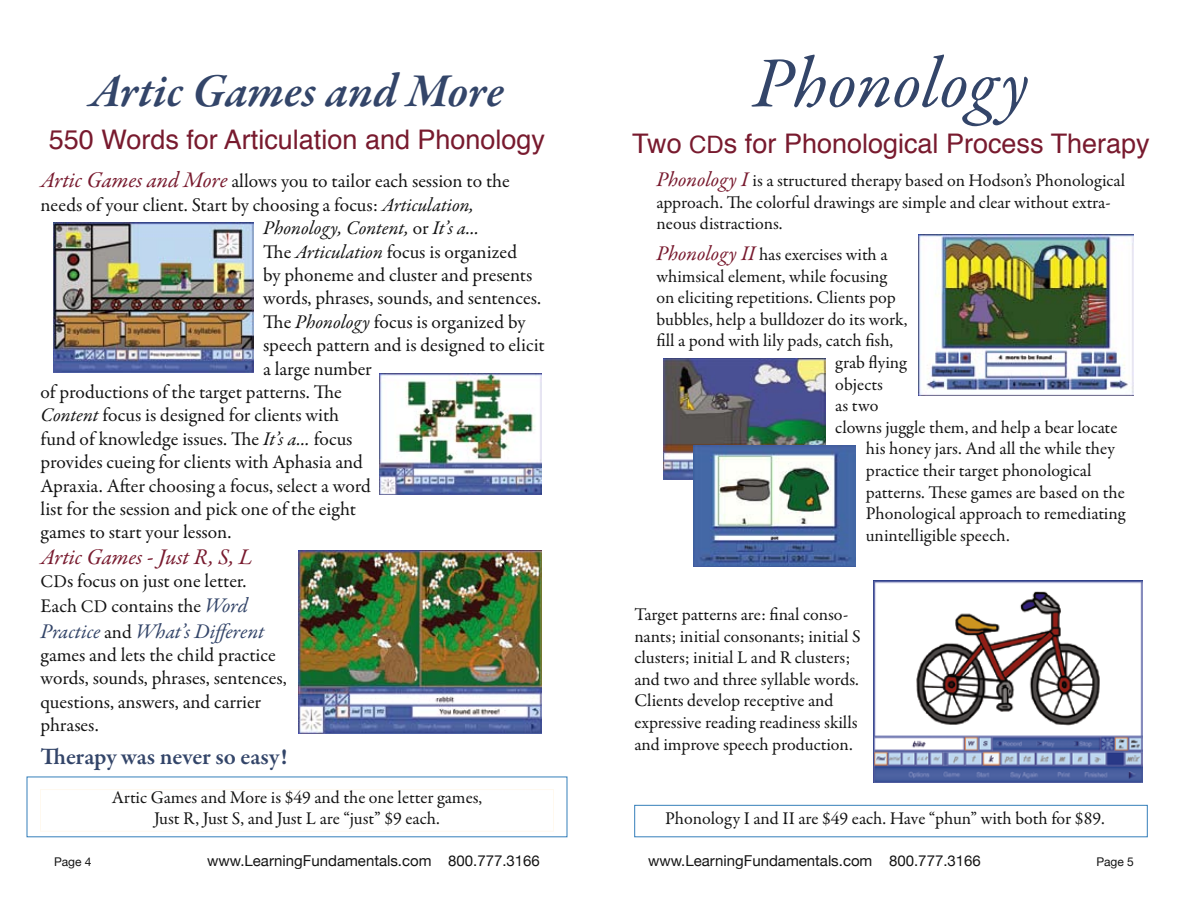
<style>
.page{position:relative;width:1188px;height:918px;background:#fff}
.page>*{position:absolute;margin:0;border:0;box-sizing:border-box;transform-origin:0 0}
.t1{font:italic 72px "Garamond Premr Pro";letter-spacing:-.005em;color:#334569}
.t2{font:italic 600 48px "Garamond Premr Pro";letter-spacing:-.005em;color:#334569}
.t3{font:27px "Helvetica";color:#781a2e}
.t4{font:600 24px "Garamond Premr Pro";color:#334569}
.t5{font:italic 22.5px "Garamond Premr Pro";letter-spacing:-.005em;color:#781a2e}
.t6{font:italic 21px "Garamond Premr Pro";letter-spacing:-.005em;color:#334569}
.t7{font:19.5px/23.4px "Garamond Premr Pro";color:#141414}
.t8{font:italic 19.5px "Garamond Premr Pro";letter-spacing:-.005em;color:#141414}
.t9{font:18px/21.6px "Garamond Premr Pro";color:#141414}
.t10{font:15px "Helvetica Neue";color:#141414}
.t11{font:12px "Helvetica Neue";color:#141414}
.s1{font-style:italic;font-size:22.5px;color:#781a2e}
.s2{font-style:italic}
.s3{font-style:normal}
.s4{font-size:18px}
.s5{font-style:italic;font-size:21px;color:#334569}
.s6{font-style:normal;font-size:19.5px;color:#141414}
.s7{font-size:24px}
.s8{font-style:italic;font-size:21px;color:#781a2e}
</style>
<div class="page">
<div style="left:634px;top:805px;width:514px;height:32px;border:1px solid #357fba"></div>
<img style="left:918px;top:234px;width:216px;height:162px">
<img style="left:664px;top:358px;width:162px;height:122px">
<img style="left:693px;top:446px;width:162px;height:121px">
<img style="left:873px;top:580px;width:270px;height:203px">
<img style="left:298px;top:551px;width:244px;height:182px">
<img style="left:380px;top:373px;width:162px;height:122px">
<img style="left:54px;top:222px;width:200px;height:150px">
<h2 class="t2" style="left:90px;top:61px;width:416px">Artic Games and More</h2>
<h3 class="t3" style="left:49px;top:128px;width:498px">550 Words for Articulation and Phonology</h3>
<p class="t7" style="left:40px;top:170px;width:471px"><span class="s1">Artic Games and More</span> allows you to tailor each session to the</p>
<p class="t7" style="left:41px;top:193px;width:435px">needs of your client. Start by choosing a focus: <span class="s2">Articulation,</span></p>
<p class="t8" style="left:263px;top:216px;width:218px">Phonology, Content, <span class="s3">or</span> It’s a...</p>
<p class="t7" style="left:263px;top:240px;width:255px">The <span class="s2">Articulation</span> focus is organized</p>
<p class="t7" style="left:263px;top:264px;width:271px">by phoneme and cluster and presents</p>
<p class="t7" style="left:263px;top:287px;width:279px">words, phrases, sounds, and sentences.</p>
<p class="t7" style="left:263px;top:310px;width:264px">The <span class="s2">Phonology</span> focus is organized by</p>
<p class="t7" style="left:263px;top:334px;width:283px">speech pattern and is designed to elicit</p>
<p class="t7" style="left:263px;top:357px;width:110px">a large number</p>
<p class="t7" style="left:41px;top:381px;width:303px">of productions of the target patterns. The</p>
<p class="t7" style="left:41px;top:404px;width:300px"><span class="s2">Content</span> focus is designed for clients with</p>
<p class="t7" style="left:41px;top:427px;width:314px">fund of knowledge issues. The <span class="s2">It’s a...</span> focus</p>
<p class="t7" style="left:41px;top:451px;width:324px">provides cueing for clients with Aphasia and</p>
<p class="t7" style="left:41px;top:474px;width:332px">Apraxia. After choosing a focus, select a word</p>
<p class="t7" style="left:41px;top:498px;width:317px">list for the session and pick one of the eight</p>
<p class="t7" style="left:41px;top:521px;width:192px">games to start your lesson.</p>
<p class="t5" style="left:40px;top:543px;width:214px">Artic Games - Just R, S, L</p>
<p class="t7" style="left:40px;top:569px;width:209px;line-height:25.2px"><span class="s4">CD</span>s focus on just one letter.<br>Each <span class="s4">CD</span> contains the <span class="s5">Word</span></p>
<p class="t6" style="left:41px;top:618px;width:225px">Practice <span class="s6">and</span> What’s Different</p>
<p class="t7" style="left:40px;top:644px;width:248px">games and lets the child practice words, sounds, phrases, sentences, questions, answers, and carrier phrases.</p>
<h3 class="t4" style="left:40px;top:742px;width:248px">Therapy was never so easy!</h3>
<p class="t9" style="left:112px;top:787px;width:372px;text-align:center">Artic Games and More is $49 and the one letter games,<br>Just R, Just S, and Just L are “just” $9 each.</p>
<h1 class="t1" style="left:753px;top:38px;width:277px">Phonology</h1>
<h3 class="t3" style="left:632px;top:132px;width:519px">Two <span class="s7">CD</span>s for Phonological Process Therapy</h3>
<p class="t9" style="left:656px;top:170px;width:470px"><span class="s8">Phonology I</span> is a structured therapy based on Hodson’s Phonological approach. The colorful drawings are simple and clear without extra&shy;neous distractions.</p>
<p class="t9" style="left:656px;top:244px;width:233px"><span class="s8">Phonology II</span> has exercises with a</p>
<p class="t9" style="left:656px;top:266px;width:232px">whimsical element, while focusing</p>
<p class="t9" style="left:656px;top:287px;width:241px">on eliciting repetitions. Clients pop</p>
<p class="t9" style="left:656px;top:309px;width:253px">bubbles, help a bulldozer do its work,</p>
<p class="t9" style="left:656px;top:330px;width:238px">fill a pond with lily pads, catch fish,</p>
<p class="t9" style="left:835px;top:352px;width:73px">grab flying</p>
<p class="t9" style="left:835px;top:374px;width:49px">objects</p>
<p class="t9" style="left:835px;top:395px;width:45px">as two</p>
<p class="t9" style="left:835px;top:417px;width:284px">clowns juggle them, and help a bear locate</p>
<p class="t9" style="left:866px;top:438px;width:250px">his honey jars. And all the while they</p>
<p class="t9" style="left:866px;top:460px;width:227px">practice their target phonological</p>
<p class="t9" style="left:866px;top:482px;width:260px">patterns. These games are based on the</p>
<p class="t9" style="left:866px;top:503px;width:261px">Phonological approach to remediating</p>
<p class="t9" style="left:866px;top:525px;width:145px">unintelligible speech.</p>
<p class="t9" style="left:634px;top:604px;width:228px">Target patterns are: final conso&shy;nants; initial consonants; initial S clusters; initial L and R clusters; and two and three syllable words.<br>Clients develop receptive and expressive reading readiness skills and improve speech production.</p>
<p class="t9" style="left:665px;top:808px;width:441px">Phonology I and II are $49 each. Have “phun” with both for $89.</p>
<p class="t11" style="left:54px;top:854px;width:39px">Page 4</p>
<p class="t10" style="left:207px;top:851px;width:334px">www.LearningFundamentals.com 800.777.3166</p>
<p class="t10" style="left:648px;top:851px;width:334px">www.LearningFundamentals.com 800.777.3166</p>
<p class="t11" style="left:1096px;top:854px;width:39px">Page 5</p>
</div>
